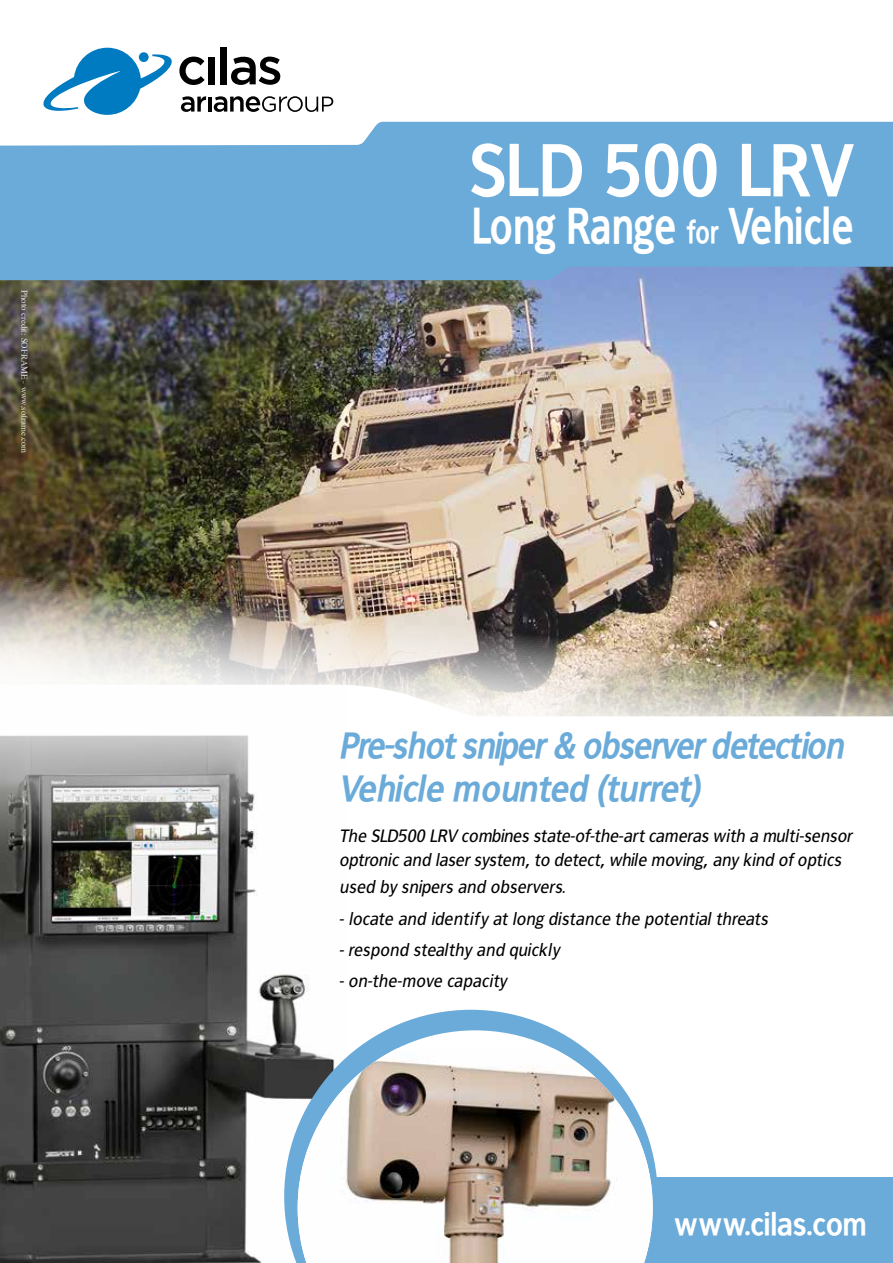
<style>
.page{position:relative;width:893px;height:1263px;background:#fff}
.page>*{position:absolute;margin:0;border:0;box-sizing:border-box;transform-origin:0 0}
.t1{font:700 71.85px "Francophil Sans";color:#fff}
.t2{font:700 49.5px "Francophil Sans";letter-spacing:-.025em;color:#fff;scale:.85 1}
.t3{font:italic 700 36px/43px "Francophil Sans";color:#6babd9}
.t4{font:700 31.35px "Francophil Sans";color:#fff}
.t5{font:italic 18px/24px "Francophil Sans";color:#000}
.t6{font:9px "Times";color:#fff}
.s1{font-size:31.5px}
</style>
<div class="page">
<img style="left:0;top:735px;width:309px;height:527px">
<img style="left:0;top:280px;width:893px;height:436px">
<div style="left:0;top:146px;width:893px;height:134px;background:#6babd9"></div>
<svg style="left:0;top:47px;width:893px;height:99px"></svg>
<div style="left:642px;top:1177px;width:251px;height:86px;background:#6babd9"></div>
<svg style="left:284px;top:1010px;width:373px;height:253px"></svg>
<svg style="left:298px;top:1030px;width:355px;height:18px"></svg>
<img style="left:298px;top:1048px;width:355px;height:215px">
<hr style="left:208px;top:97px;width:3px;height:15px;background:#000">
<svg style="left:214px;top:96px;width:119px;height:16px"></svg>
<svg style="left:41px;top:48px;width:165px;height:67px"></svg>
<div style="left:208px;top:57px;width:7px;height:27px;background:#000"></div>
<div style="left:221px;top:47px;width:6px;height:37px;background:#000"></div>
<svg style="left:231px;top:57px;width:49px;height:28px"></svg>
<p class="t6" style="left:33px;top:290px;width:165px;rotate:90deg">Photo credit: SOFRAME - www.soframe.com</p>
<h1 class="t1" style="left:470px;top:128px;width:386px">SLD 500 LRV</h1>
<h2 class="t2" style="left:472px;top:197px;width:451px">Long Range <span class="s1">for</span> Vehicle</h2>
<h3 class="t3" style="left:339px;top:724px;width:514px">Pre-shotsniper&amp; observerdetection<br>Vehicle mounted (turret)</h3>
<p class="t5" style="left:339px;top:824px;width:518px">The SLD500 LRV combines state-of-the-artcameras with a multi-sensor optronic and lasersystem,to detect,while moving,any kind ofoptics</p>
<p class="t5" style="left:339px;top:875px;width:231px">used by snipers and observers.</p>
<p class="t5" style="left:339px;top:906px;width:434px">- locate and identify at long distance the potential threats</p>
<p class="t5" style="left:339px;top:937px;width:222px">- respond stealthy and quickly</p>
<p class="t5" style="left:339px;top:969px;width:169px">- on-the-move capacity</p>
<h3 class="t4" style="left:675px;top:1206px;width:194px">www.cilas.com</h3>
</div>
